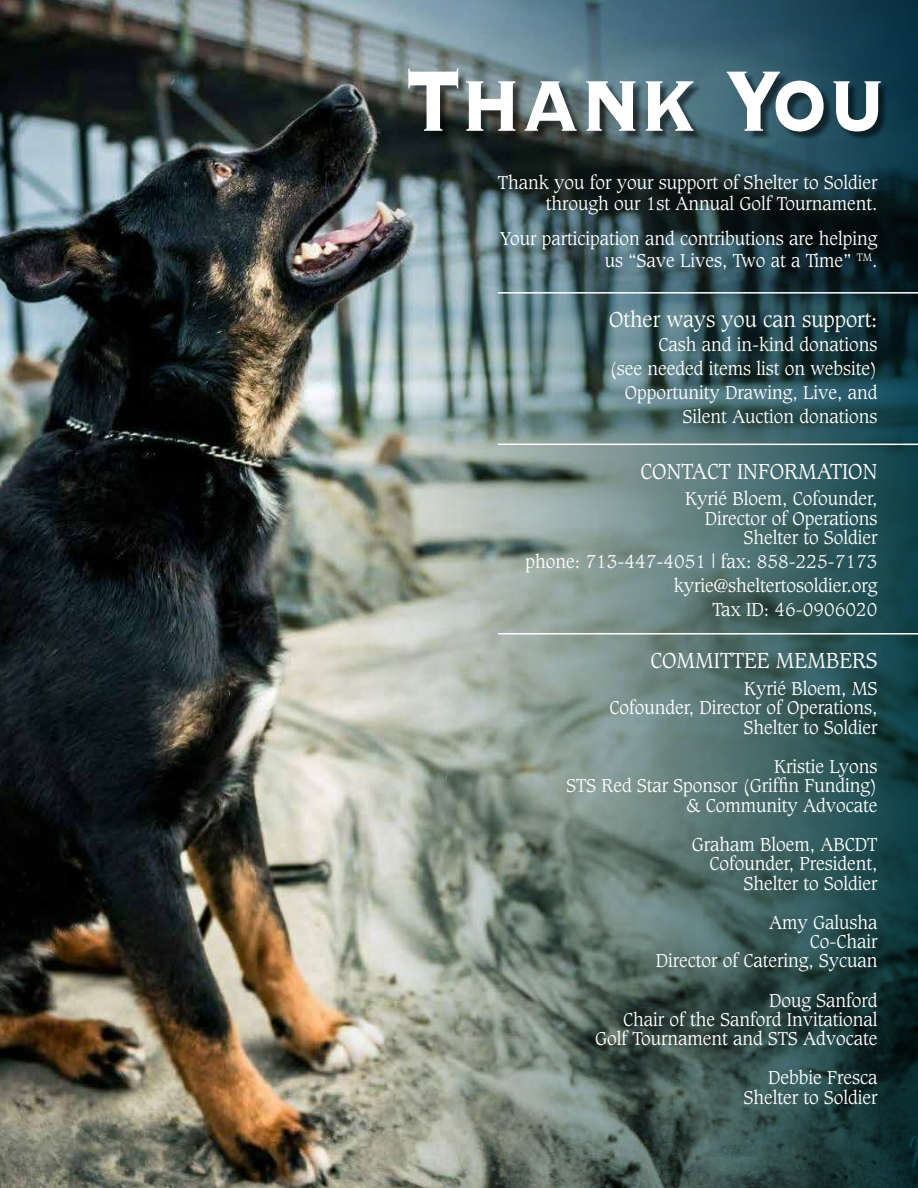
<style>
.page{position:relative;width:918px;height:1188px;background:#fff}
.page>*{position:absolute;margin:0;border:0;box-sizing:border-box;transform-origin:0 0}
.t1{font:112.5px "Copperplate Thirty Three BC";color:#fff;scale:.8 1}
.t2{font:300 21px "Caxton";color:#fff}
.t3{font:300 18px/19.5px "Caxton";color:#fff;text-align:right}
</style>
<div class="page">
<img style="left:0;top:0;width:314px;height:1188px">
<img style="left:314px;top:0;width:604px;height:1188px">
<div style="left:411px;top:70px;width:479px;height:71px;background:#000;opacity:.55"></div>
<hr style="left:498px;top:292px;width:420px;height:2px;background:#fff">
<hr style="left:498px;top:444px;width:420px;height:1px;background:#fff">
<hr style="left:498px;top:633px;width:420px;height:2px;background:#fff">
<h1 class="t1" style="left:406px;top:45px;width:603px">Thank You</h1>
<p class="t3" style="left:498px;top:172px;width:381px;line-height:21.6px">Thank you for your support of Shelter to Soldier through our 1st Annual Golf Tournament.</p>
<p class="t3" style="left:500px;top:229px;width:379px;line-height:21.6px">Your participation and contributions are helping us “Save Lives, Two at a Time” <sup>TM</sup>.</p>
<p class="t2" style="left:609px;top:307px;width:270px">Other ways you can support:</p>
<p class="t3" style="left:610px;top:333px;width:269px;line-height:24px">Cash and in-kind donations<br>(see needed items list on website)<br>Opportunity Drawing, Live, and<br>Silent Auction donations</p>
<p class="t2" style="left:641px;top:459px;width:238px">CONTACT INFORMATION</p>
<p class="t3" style="left:685px;top:489px;width:194px">Kyrié Bloem, Cofounder,<br>Director of Operations<br>Shelter to Soldier</p>
<p class="t3" style="left:525px;top:550px;width:354px;line-height:24px">phone: 713-447-4051 | fax: 858-225-7173 kyrie@sheltertosoldier.org<br>Tax ID: 46-0906020</p>
<p class="t2" style="left:650px;top:648px;width:229px">COMMITTEE MEMBERS</p>
<p class="t3" style="left:610px;top:679px;width:269px">Kyrié Bloem, MS<br>Cofounder, Director of Operations,<br>Shelter to Soldier</p>
<p class="t3" style="left:566px;top:757px;width:313px">Kristie Lyons<br>STS Red Star Sponsor (Griffin Funding) &amp; Community Advocate</p>
<p class="t3" style="left:692px;top:835px;width:187px">Graham Bloem, ABCDT<br>Cofounder, President,<br>Shelter to Soldier</p>
<p class="t3" style="left:656px;top:913px;width:223px">Amy Galusha<br>Co-Chair<br>Director of Catering, Sycuan</p>
<p class="t3" style="left:595px;top:991px;width:284px">Doug Sanford<br>Chair of the Sanford Invitational<br>Golf Tournament and STS Advocate</p>
<p class="t3" style="left:744px;top:1069px;width:135px">Debbie Fresca<br>Shelter to Soldier</p>
</div>
